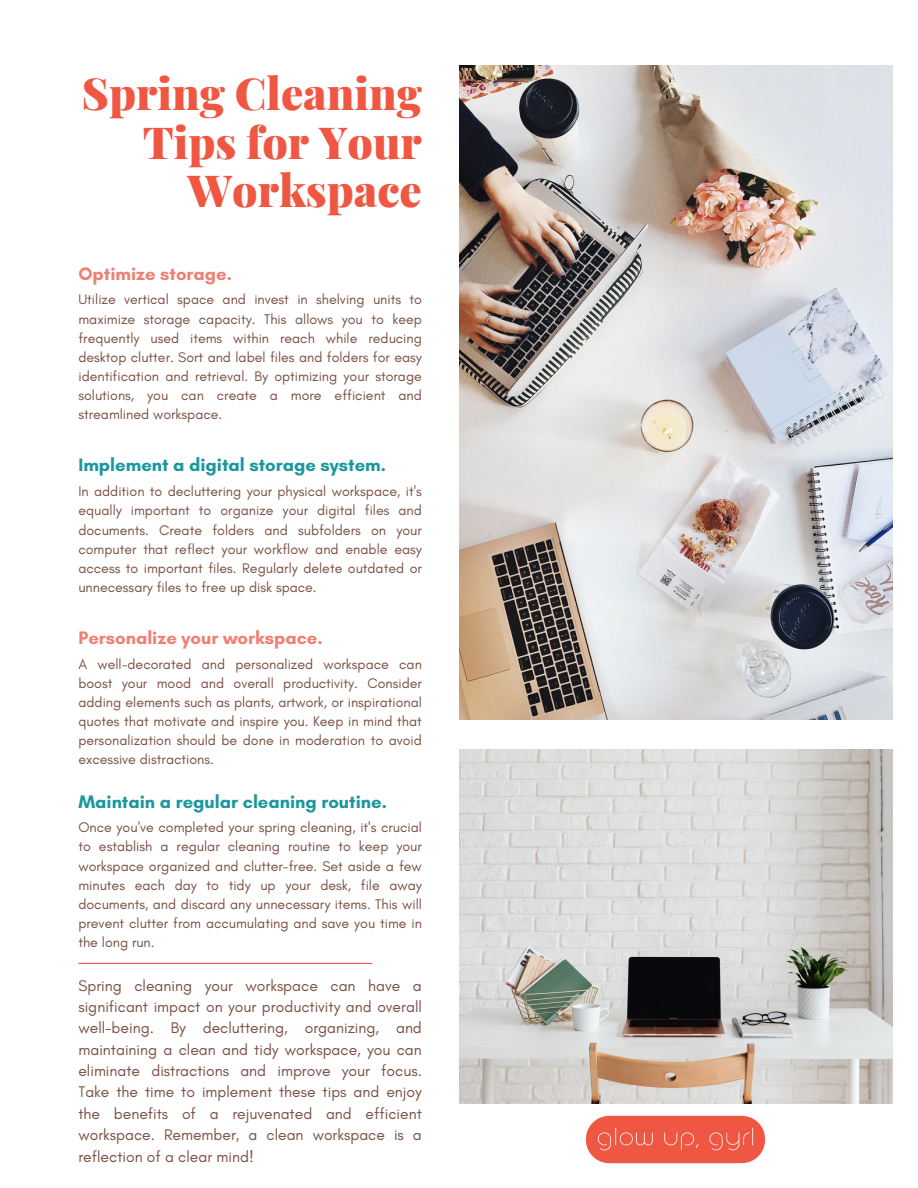
<style>
.page{position:relative;width:918px;height:1188px;background:#fff}
.page>*{position:absolute;margin:0;border:0;box-sizing:border-box;transform-origin:0 0}
.t1{font:900 44.25px/48.3px "Playfair Display";color:#f05742;text-align:right}
.t2{font:700 18.45px "Glacial Indifference";color:#1a989d}
.t3{font:700 18.45px "Glacial Indifference";color:#ed8074}
.t4{font:15.75px/21.3px "Glacial Indifference";color:#794f42;text-align:justify}
.t5{font:14.25px/19.2px "Glacial Indifference";color:#794f42;text-align:justify}
</style>
<div class="page">
<img style="left:459px;top:65px;width:433px;height:654px">
<img style="left:459px;top:749px;width:433px;height:355px">
<hr style="left:78px;top:963px;width:294px;height:1px;background:#f05742">
<img style="left:585px;top:1115px;width:181px;height:49px">
<h2 class="t1" style="left:82px;top:68px;width:341px">Spring Cleaning<br>Tips for Your<br>Workspace</h2>
<p class="t3" style="left:78px;top:262px;width:155px">Optimize storage.</p>
<p class="t5" style="left:78px;top:290px;width:345px">Utilize vertical space and invest in shelving units to maximize storage capacity. This allows you to keep frequently used items within reach while reducing desktop clutter. Sort and label files and folders for easy identification and retrieval. By optimizing your storage solutions, you can create a more efficient and streamlined workspace.</p>
<h2 class="t2" style="left:78px;top:454px;width:309px">Implement a digital storage system.</h2>
<h1 class="t5" style="left:78px;top:482px;width:345px">In addition to decluttering your physical workspace, it's equally important to organize your digital files and documents. Create folders and subfolders on your computer that reflect your workflow and enable easy access to important files. Regularly delete outdated or unnecessary files to free up disk space.</h1>
<h2 class="t3" style="left:78px;top:626px;width:246px">Personalize your workspace.</h2>
<h2 class="t5" style="left:78px;top:654px;width:345px">A well-decorated and personalized workspace can boost your mood and overall productivity. Consider adding elements such as plants, artwork, or inspirational quotes that motivate and inspire you. Keep in mind that personalization should be done in moderation to avoid excessive distractions.</h2>
<p class="t2" style="left:78px;top:790px;width:310px">Maintain a regular cleaning routine.</p>
<p class="t5" style="left:78px;top:818px;width:345px">Once you've completed your spring cleaning, it's crucial to establish a regular cleaning routine to keep your workspace organized and clutter-free. Set aside a few minutes each day to tidy up your desk, file away documents, and discard any unnecessary items. This will prevent clutter from accumulating and save you time in the long run.</p>
<p class="t4" style="left:78px;top:974px;width:345px">Spring cleaning your workspace can have a significant impact on your productivity and overall well-being. By decluttering, organizing, and maintaining a clean and tidy workspace, you can eliminate distractions and improve your focus.<br>Take the time to implement these tips and enjoy the benefits of a rejuvenated and efficient workspace. Remember, a clean workspace is a reflection of a clear mind!</p>
</div>
